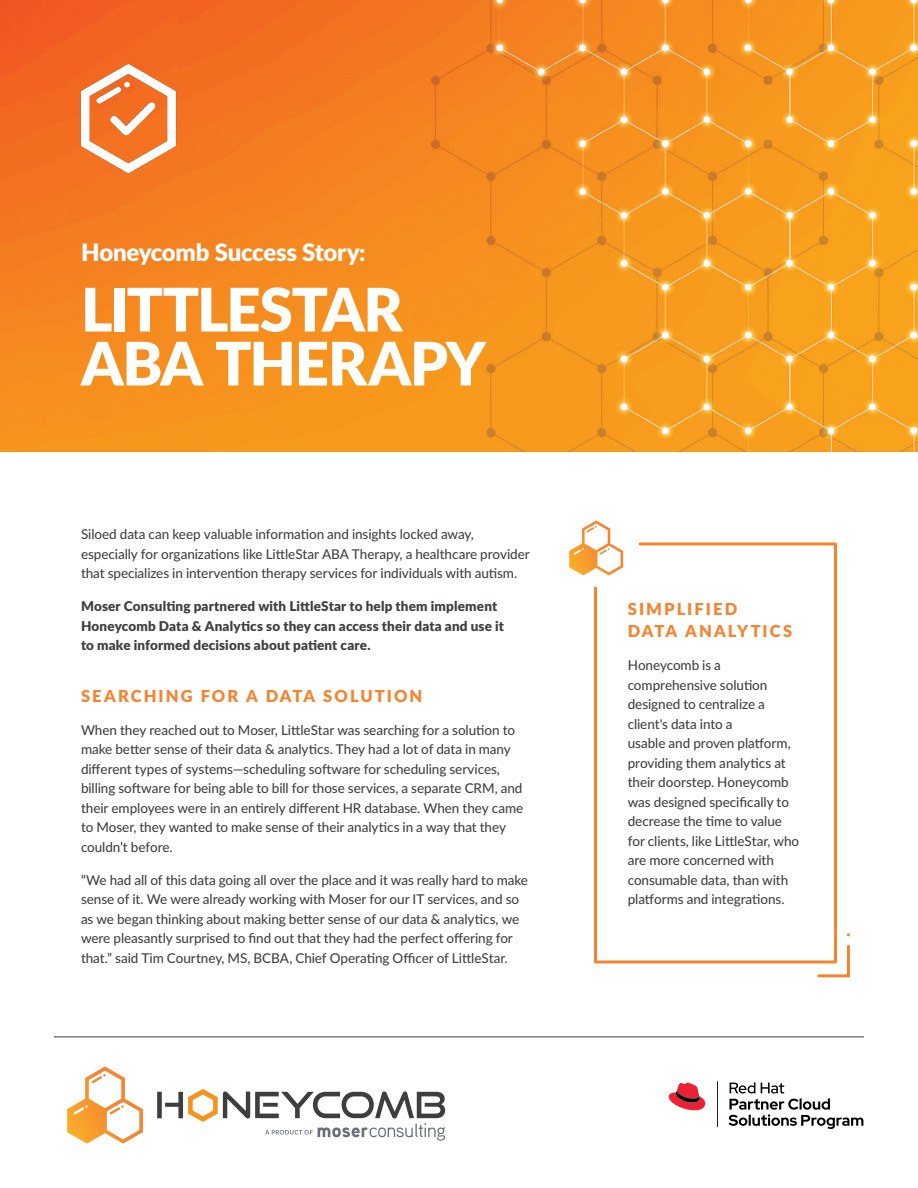
<style>
.page{position:relative;width:918px;height:1188px;background:#fff}
.page>*{position:absolute;margin:0;border:0;box-sizing:border-box;transform-origin:0 0}
.Paragraph_Style_1{font:900 60px/54px "Lato";letter-spacing:-.02em;color:#fff}
.Paragraph_Style_1-2{font:900 24px "Lato";letter-spacing:-.01em;color:#fff}
.Paragraph_Style_1-3{font:900 16.5px/22.5px "Lato";letter-spacing:.13em;color:#f58431}
.Paragraph_Style_1-4{font:500 13.5px/19.5px "Lato";letter-spacing:-.005em;color:#413f41}
.Paragraph_Style_1-5{font:900 13.5px/19.5px "Lato";letter-spacing:.01em;color:#413f41}
</style>
<div class="page">
<img style="left:0;top:0;width:918px;height:451px">
<svg style="left:67px;top:1066px;width:76px;height:78px"></svg>
<svg style="left:157px;top:1089px;width:288px;height:52px"></svg>
<svg style="left:729px;top:1082px;width:134px;height:47px"></svg>
<svg style="left:669px;top:1083px;width:36px;height:27px"></svg>
<hr style="left:717px;top:1081px;width:1px;height:46px;background:#000001">
<svg style="left:569px;top:520px;width:42px;height:55px"></svg>
<svg style="left:592px;top:541px;width:245px;height:423px"></svg>
<svg style="left:816px;top:943px;width:34px;height:35px"></svg>
<img style="left:32px;top:22px;width:193px;height:193px">
<hr style="left:54px;top:1036px;width:810px;height:1px;background:#413f41">
<p class="Paragraph_Style_1-2" style="left:81px;top:234px;width:286px">Honeycomb Success Story:</p>
<p class="Paragraph_Style_1" style="left:81px;top:280px;width:406px">LITTLESTAR<br>ABA THERAPY</p>
<p class="Paragraph_Style_1-4" style="left:81px;top:524px;width:450px">Siloed data can keep valuable information and insights locked away, especially for organizations like LittleStar ABA Therapy, a healthcare provider that specializes in intervention therapy services for individuals with autism.</p>
<p class="Paragraph_Style_1-5" style="left:81px;top:596px;width:424px">Moser Consulting partnered with LittleStar to help them implement<br>Honeycomb Data &amp; Analytics so they can access their data and use it to make informed decisions about patient care.</p>
<p class="Paragraph_Style_1-3" style="left:628px;top:597px;width:166px">SIMPLIFIED<br>DATA ANALYTICS</p>
<p class="Paragraph_Style_1-4" style="left:628px;top:655px;width:173px">Honeycomb is a comprehensive solution designed to centralize a client's data into a<br>usable and proven platform, providing them analytics at their doorstep. Honeycomb was designed specifically to decrease the time to value for clients, like LittleStar, who are more concerned with consumable data, than with platforms and integrations.</p>
<p class="Paragraph_Style_1-3" style="left:81px;top:684px;width:343px">SEARCHING FOR A DATA SOLUTION</p>
<p class="Paragraph_Style_1-4" style="left:81px;top:720px;width:444px">When they reached out to Moser, LittleStar was searching for a solution to make better sense of their data &amp; analytics. They had a lot of data in many different types of systems—scheduling software for scheduling services, billing software for being able to bill for those services, a separate CRM, and their employees were in an entirely different HR database. When they came to Moser, they wanted to make sense of their analytics in a way that they couldn’t before.</p>
<p class="Paragraph_Style_1-4" style="left:81px;top:870px;width:449px">“We had all of this data going all over the place and it was really hard to make sense of it. We were already working with Moser for our IT services, and so as we began thinking about making better sense of our data &amp; analytics, we were pleasantly surprised to find out that they had the perfect offering for that.” said Tim Courtney, MS, BCBA, Chief Operating Officer of LittleStar.</p>
</div>
